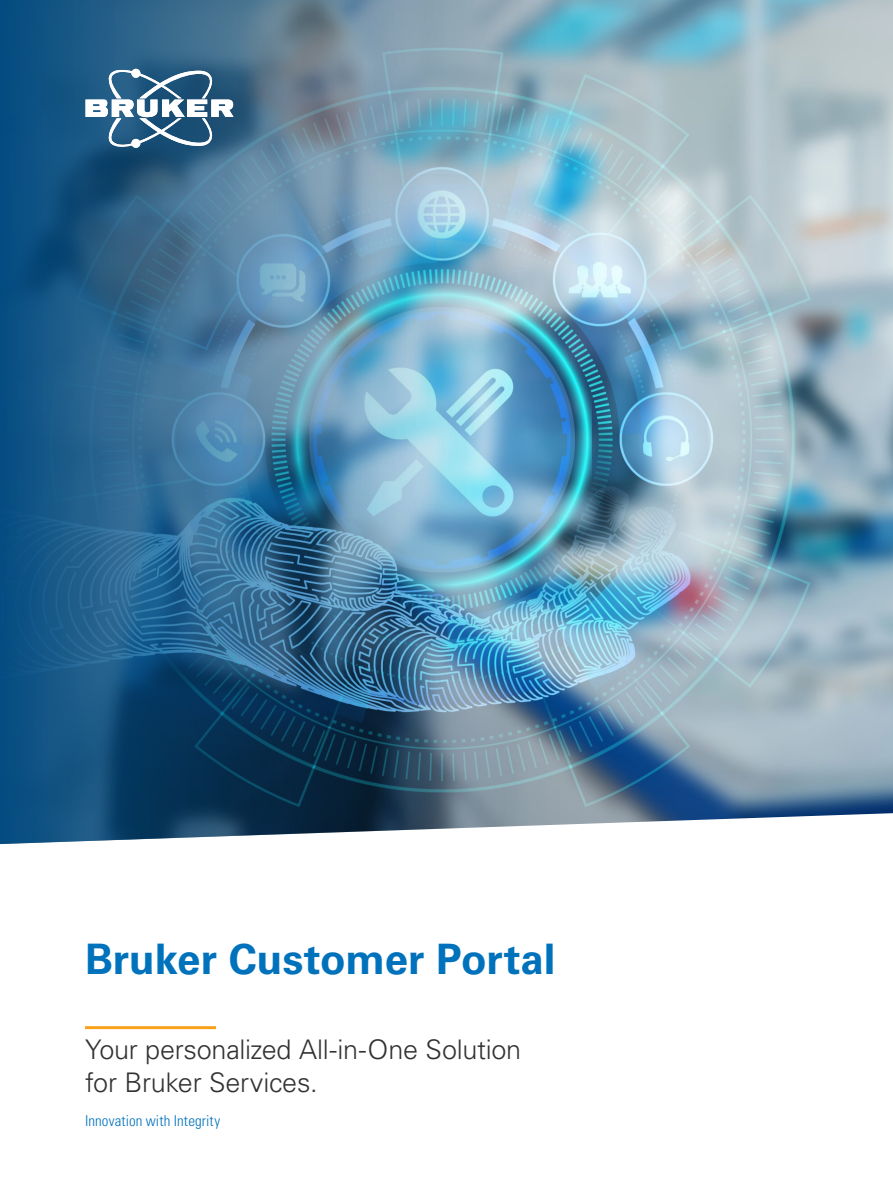
<style>
.page{position:relative;width:893px;height:1187px;background:#fff}
.page>*{position:absolute;margin:0;border:0;box-sizing:border-box;transform-origin:0 0}
.t1{font:700 42px "Univers LT Std";color:#0072bc}
.t2{font:300 27px/33px "Univers LT Std";letter-spacing:-.01em;color:#313331}
.t3{font:300 condensed 15px "Univers LT Std";letter-spacing:.01em;color:#0072bc}
</style>
<div class="page">
<img style="left:0;top:0;width:893px;height:844px">
<svg style="left:86px;top:69px;width:148px;height:79px"></svg>
<hr style="left:85px;top:1026px;width:131px;height:3px;background:#faa21b">
<h1 class="t1" style="left:85px;top:934px;width:472px">Bruker Customer Portal</h1>
<p class="t2" style="left:85px;top:1032px;width:438px">Your personalized All-in-One Solution for Bruker Services.</p>
<p class="t3" style="left:85px;top:1111px;width:137px">Innovation with Integrity</p>
</div>
